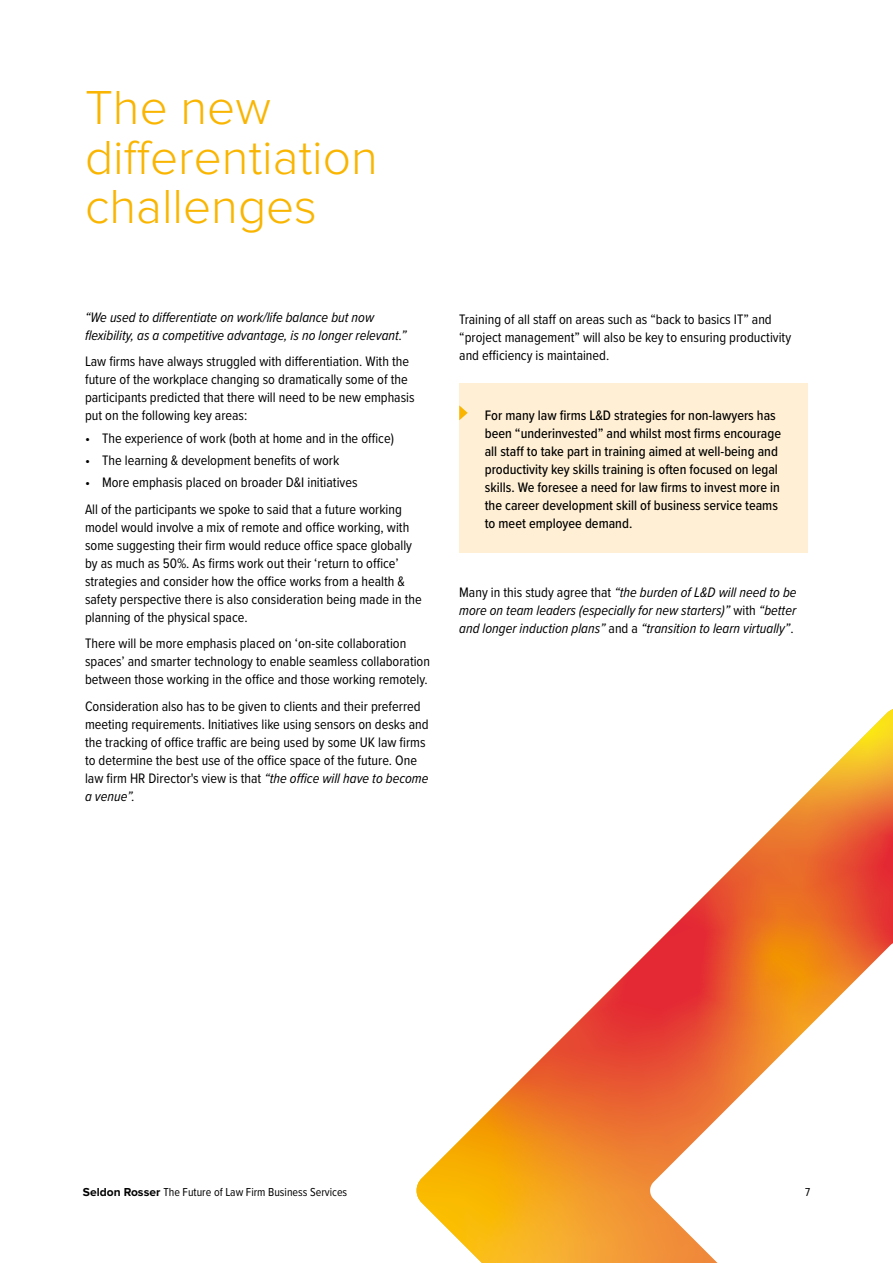
<style>
.page{position:relative;width:893px;height:1263px;background:#fff}
.page>*{position:absolute;margin:0;border:0;box-sizing:border-box;transform-origin:0 0}
.t1{font:300 49.5px/49.5px "Proxima Nova";color:#f9b500}
.t2{font:14.25px/18px "Proxima Nova Cond";color:#000}
.t3{font:500 14.25px/18px "Proxima Nova Cond";color:#000}
.t4{font:italic 14.25px/18px "Proxima Nova Cond";color:#000}
.t5{font:12px "Proxima Nova Cond";color:#000}
.s1{font-style:italic}
.s2{font-style:normal}
.s3{font-family:"Proxima Nova";font-weight:700}
</style>
<div class="page">
<div style="left:459px;top:384px;width:349px;height:169px;background:#fff0d5"></div>
<svg style="left:459px;top:405px;width:9px;height:15px"></svg>
<svg style="left:416px;top:709px;width:477px;height:554px"></svg>
<svg style="left:649px;top:940px;width:244px;height:323px"></svg>
<h1 class="t1" style="left:85px;top:84px;width:294px">The new differentiation challenges</h1>
<p class="t4" style="left:85px;top:308px;width:323px">“We used to differentiate on work/life balance but now flexibility, as a competitive advantage, is no longer relevant.”</p>
<p class="t2" style="left:85px;top:352px;width:331px">Law firms have always struggled with differentiation. With the future of the workplace changing so dramatically some of the participants predicted that there will need to be new emphasis put on the following key areas:</p>
<p class="t2" style="left:85px;top:428px;width:310px">• The experience of work (both at home and in the office)</p>
<p class="t2" style="left:85px;top:451px;width:256px">• The learning &amp; development benefits of work</p>
<p class="t2" style="left:85px;top:469px;width:318px;line-height:26.5px">• More emphasis placed on broader D&amp;I initiatives<br>All of the participants we spoke to said that a future working</p>
<p class="t2" style="left:85px;top:517px;width:338px">model would involve a mix of remote and office working, with some suggesting their firm would reduce office space globally by as much as 50%. As firms work out their ‘return to office’ strategies and consider how the office works from a health &amp; safety perspective there is also consideration being made in the planning of the physical space.</p>
<p class="t2" style="left:85px;top:634px;width:347px">There will be more emphasis placed on ‘on-site collaboration spaces’ and smarter technology to enable seamless collaboration between those working in the office and those working remotely.</p>
<p class="t2" style="left:85px;top:696px;width:345px">Consideration also has to be given to clients and their preferred meeting requirements. Initiatives like using sensors on desks and the tracking of office traffic are being used by some UK law firms to determine the best use of the office space of the future. One law firm HR Director's view is that <span class="s1">“the office will have to become a venue”.</span></p>
<p class="t2" style="left:459px;top:309px;width:333px">Training of all staff on areas such as “back to basics IT” and “project management” will also be key to ensuring productivity and efficiency is maintained.</p>
<p class="t3" style="left:485px;top:406px;width:298px">For many law firms L&amp;D strategies for non-lawyers has been “underinvested” and whilst most firms encourage all staff to take part in training aimed at well-being and productivity key skills training is often focused on legal skills. We foresee a need for law firms to invest more in the career development skill of business service teams to meet employee demand.</p>
<p class="t4" style="left:459px;top:583px;width:339px;text-align:justify"><span class="s2">Many in this study agree that</span> “the burden of L&amp;D will need to be more on team leaders (especially for new starters)” <span class="s2">with</span> “better and longer induction plans” <span class="s2">and a</span> “transition to learn virtually”<span class="s2">.</span></p>
<p class="t5" style="left:83px;top:1183px;width:266px"><span class="s3">Seldon Rosser</span> The Future of Law Firm Business Services</p>
<p class="t5" style="left:805px;top:1183px;width:7px">7</p>
</div>
